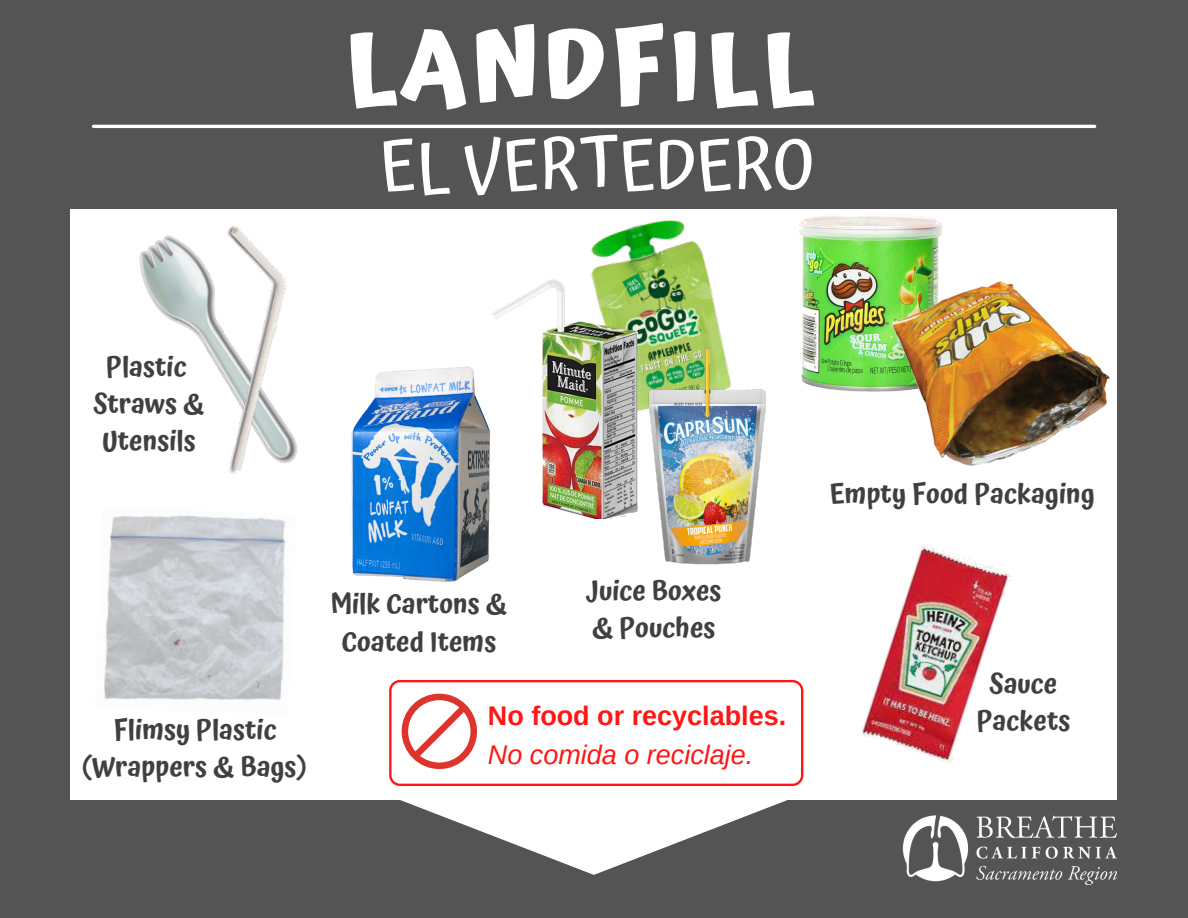
<style>
.page{position:relative;width:1188px;height:918px;background:#545454}
.page>*{position:absolute;margin:0;border:0;box-sizing:border-box;transform-origin:0 0}
.t1{font:700 97.5px "Atma";letter-spacing:.045em;color:#fff}
.t2{font:500 68.25px "Atma";color:#fff}
.t3{font:600 27px/37.2px "Atma";color:#404040;text-align:center}
.t4{font:700 27px "Arimo";color:#ff1616}
.t5{font:italic 27px "Arimo";color:#ff1616}
</style>
<div class="page">
<div style="left:70px;top:209px;width:1047px;height:591px;background:#fff"></div>
<svg style="left:400px;top:800px;width:503px;height:75px"></svg>
<img style="left:903px;top:815px;width:214px;height:70px">
<svg style="left:389px;top:680px;width:399px;height:106px"></svg>
<svg style="left:402px;top:694px;width:75px;height:75px"></svg>
<hr style="left:93px;top:125px;width:1002px;height:3px;background:#fff">
<img style="left:488px;top:426px;width:3px;height:135px">
<img style="left:788px;top:544px;width:224px;height:258px">
<img style="left:104px;top:624px;width:180px;height:76px">
<img style="left:91px;top:124px;width:397px;height:500px">
<img style="left:146px;top:209px;width:164px;height:286px">
<img style="left:550px;top:219px;width:174px;height:130px">
<img style="left:599px;top:349px;width:216px;height:216px">
<img style="left:492px;top:280px;width:150px;height:238px">
<img style="left:798px;top:215px;width:145px;height:179px">
<img style="left:871px;top:280px;width:239px;height:186px">
<p class="t1" style="left:345px;top:8px;width:471px">LANDFILL</p>
<p class="t2" style="left:380px;top:125px;width:436px">EL VERTEDERO</p>
<p class="t3" style="left:106px;top:348px;width:82px">Plastic</p>
<p class="t3" style="left:93px;top:385px;width:113px">Straws &amp;<br>Utensils</p>
<p class="t3" style="left:82px;top:711px;width:227px">Flimsy Plastic (Wrappers &amp; Bags)</p>
<p class="t3" style="left:330px;top:586px;width:178px">Milk Cartons &amp;<br>Coated Items</p>
<p class="t3" style="left:586px;top:572px;width:137px;text-align:left">Juice Boxes &amp; Pouches</p>
<p class="t4" style="left:488px;top:701px;width:300px">No food or recyclables.</p>
<p class="t5" style="left:488px;top:740px;width:267px">No comida o reciclaje.</p>
<p class="t3" style="left:829px;top:475px;width:267px">Empty Food Packaging</p>
<p class="t3" style="left:976px;top:665px;width:96px">Sauce<br>Packets</p>
</div>
